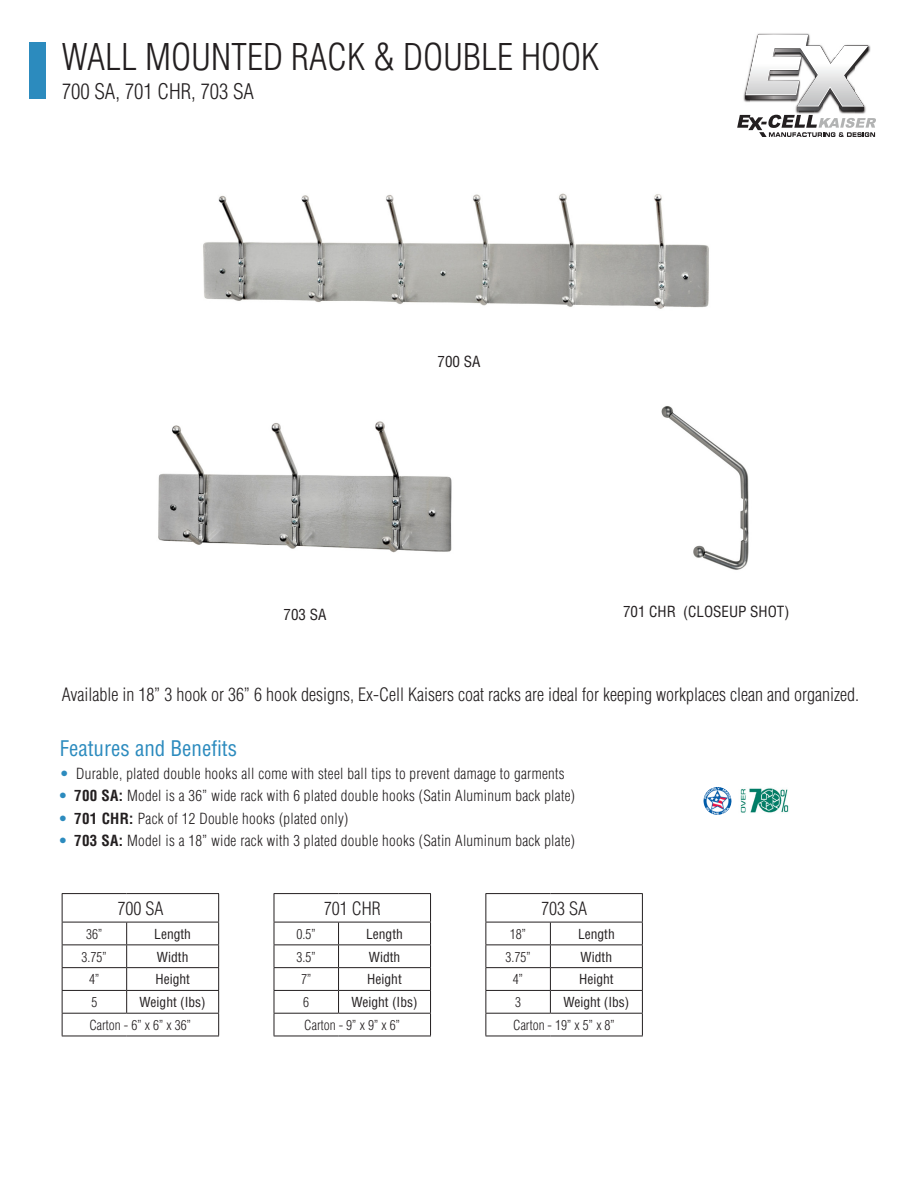
<style>
.page{position:relative;width:918px;height:1188px;background:#fff}
.page>*{position:absolute;margin:0;border:0;box-sizing:border-box;transform-origin:0 0}
.t1{font:300 condensed 36px "Helvetica";color:#231f20}
.t2{font:condensed 21px "Helvetica";color:#2c8bbe}
.t3{font:300 condensed 21px "Helvetica";color:#231f20}
.t4{font:300 condensed 18px "Helvetica";color:#231f20}
.t5{font:300 condensed 15px "Helvetica";letter-spacing:.02em;color:#231f20}
.t6{font:condensed 15px "Helvetica";color:#231f20}
.t7{font:condensed 13.5px "Helvetica";color:#231f20}
.t8{font:300 condensed 13.5px "Helvetica";color:#231f20}
.s1{color:#2c8bbe}
.s2{font-weight:700;color:#2c8bbe}
.s3{font-weight:700}
</style>
<div class="page">
<svg style="left:737px;top:34px;width:139px;height:103px"></svg>
<div style="left:29px;top:42px;width:17px;height:57px;background:#2c8bbe"></div>
<img style="left:703px;top:787px;width:29px;height:28px">
<img style="left:740px;top:788px;width:49px;height:25px">
<hr style="left:62px;top:893px;width:65px;height:1px;background:#231f20">
<hr style="left:127px;top:893px;width:92px;height:1px;background:#231f20">
<hr style="left:62px;top:922px;width:65px;height:1px;background:#231f20">
<hr style="left:127px;top:922px;width:92px;height:1px;background:#231f20">
<hr style="left:62px;top:944px;width:65px;height:1px;background:#231f20">
<hr style="left:127px;top:944px;width:92px;height:1px;background:#231f20">
<hr style="left:62px;top:967px;width:65px;height:1px;background:#231f20">
<hr style="left:127px;top:967px;width:92px;height:1px;background:#231f20">
<hr style="left:62px;top:990px;width:65px;height:1px;background:#231f20">
<hr style="left:127px;top:990px;width:92px;height:1px;background:#231f20">
<svg style="left:126px;top:922px;width:1px;height:91px"></svg>
<hr style="left:62px;top:1013px;width:65px;height:1px;background:#231f20">
<svg style="left:62px;top:894px;width:1px;height:142px"></svg>
<hr style="left:127px;top:1013px;width:92px;height:1px;background:#231f20">
<svg style="left:218px;top:894px;width:1px;height:142px"></svg>
<hr style="left:62px;top:1036px;width:65px;height:1px;background:#231f20">
<hr style="left:127px;top:1036px;width:92px;height:1px;background:#231f20">
<hr style="left:274px;top:893px;width:65px;height:1px;background:#231f20">
<hr style="left:339px;top:893px;width:92px;height:1px;background:#231f20">
<hr style="left:274px;top:922px;width:65px;height:1px;background:#231f20">
<hr style="left:339px;top:922px;width:92px;height:1px;background:#231f20">
<hr style="left:274px;top:944px;width:65px;height:1px;background:#231f20">
<hr style="left:339px;top:944px;width:92px;height:1px;background:#231f20">
<hr style="left:274px;top:967px;width:65px;height:1px;background:#231f20">
<hr style="left:339px;top:967px;width:92px;height:1px;background:#231f20">
<hr style="left:274px;top:990px;width:65px;height:1px;background:#231f20">
<hr style="left:339px;top:990px;width:92px;height:1px;background:#231f20">
<svg style="left:338px;top:922px;width:1px;height:91px"></svg>
<hr style="left:274px;top:1013px;width:65px;height:1px;background:#231f20">
<svg style="left:274px;top:894px;width:1px;height:142px"></svg>
<hr style="left:339px;top:1013px;width:92px;height:1px;background:#231f20">
<svg style="left:430px;top:894px;width:1px;height:142px"></svg>
<hr style="left:274px;top:1036px;width:65px;height:1px;background:#231f20">
<hr style="left:339px;top:1036px;width:92px;height:1px;background:#231f20">
<hr style="left:485px;top:893px;width:65px;height:1px;background:#231f20">
<hr style="left:550px;top:893px;width:93px;height:1px;background:#231f20">
<hr style="left:485px;top:922px;width:65px;height:1px;background:#231f20">
<hr style="left:550px;top:922px;width:93px;height:1px;background:#231f20">
<hr style="left:485px;top:944px;width:65px;height:1px;background:#231f20">
<hr style="left:550px;top:944px;width:93px;height:1px;background:#231f20">
<hr style="left:485px;top:967px;width:65px;height:1px;background:#231f20">
<hr style="left:550px;top:967px;width:93px;height:1px;background:#231f20">
<hr style="left:485px;top:990px;width:65px;height:1px;background:#231f20">
<hr style="left:550px;top:990px;width:93px;height:1px;background:#231f20">
<svg style="left:550px;top:922px;width:1px;height:91px"></svg>
<hr style="left:485px;top:1013px;width:65px;height:1px;background:#231f20">
<svg style="left:485px;top:894px;width:1px;height:142px"></svg>
<hr style="left:550px;top:1013px;width:93px;height:1px;background:#231f20">
<svg style="left:642px;top:894px;width:1px;height:142px"></svg>
<hr style="left:485px;top:1036px;width:65px;height:1px;background:#231f20">
<hr style="left:550px;top:1036px;width:93px;height:1px;background:#231f20">
<img style="left:203px;top:193px;width:506px;height:116px">
<img style="left:661px;top:406px;width:88px;height:164px">
<img style="left:158px;top:421px;width:294px;height:132px">
<h1 class="t1" style="left:62px;top:35px;width:539px">WALL MOUNTED RACK &amp; DOUBLE HOOK</h1>
<h2 class="t3" style="left:62px;top:78px;width:194px">700 SA, 701 CHR, 703 SA</h2>
<p class="t6" style="left:438px;top:352px;width:44px">700 SA</p>
<p class="t6" style="left:284px;top:605px;width:44px">703 SA</p>
<p class="t6" style="left:623px;top:602px;width:168px">701 CHR (CLOSEUP SHOT)</p>
<p class="t4" style="left:62px;top:683px;width:799px">Available in 18” 3 hook or 36” 6 hook designs, Ex-Cell Kaisers coat racks are ideal for keeping workplaces clean and organized.</p>
<h2 class="t2" style="left:60px;top:736px;width:179px">Features and Benefits</h2>
<p class="t5" style="left:60px;top:764px;width:506px"><span class="s1">•</span> Durable, plated double hooks all come with steel ball tips to prevent damage to garments</p>
<p class="t5" style="left:60px;top:787px;width:517px"><span class="s2">•</span> <span class="s3">700 SA:</span> Model is a 36” wide rack with 6 plated double hooks (Satin Aluminum back plate)</p>
<p class="t5" style="left:60px;top:809px;width:290px"><span class="s2">•</span> <span class="s3">701 CHR:</span> Pack of 12 Double hooks (plated only)</p>
<p class="t5" style="left:60px;top:832px;width:517px"><span class="s2">•</span> <span class="s3">703 SA:</span> Model is a 18” wide rack with 3 plated double hooks (Satin Aluminum back plate)</p>
<p class="t4" style="left:117px;top:897px;width:47px">700 SA</p>
<p class="t8" style="left:86px;top:926px;width:18px">36”</p>
<p class="t7" style="left:154px;top:926px;width:38px">Length</p>
<p class="t8" style="left:82px;top:948px;width:27px">3.75”</p>
<p class="t7" style="left:157px;top:948px;width:33px">Width</p>
<p class="t8" style="left:89px;top:971px;width:12px">4”</p>
<p class="t7" style="left:155px;top:971px;width:36px">Height</p>
<p class="t8" style="left:91px;top:994px;width:7px">5</p>
<p class="t7" style="left:140px;top:994px;width:68px">Weight (Ibs)</p>
<p class="t8" style="left:89px;top:1017px;width:103px">Carton - 6” x 6” x 36”</p>
<p class="t4" style="left:324px;top:897px;width:58px">701 CHR</p>
<p class="t8" style="left:297px;top:926px;width:21px">0.5”</p>
<p class="t7" style="left:366px;top:926px;width:38px">Length</p>
<p class="t8" style="left:297px;top:948px;width:21px">3.5”</p>
<p class="t7" style="left:369px;top:948px;width:33px">Width</p>
<p class="t8" style="left:301px;top:971px;width:12px">7”</p>
<p class="t7" style="left:367px;top:971px;width:36px">Height</p>
<p class="t8" style="left:303px;top:994px;width:7px">6</p>
<p class="t7" style="left:351px;top:994px;width:68px">Weight (Ibs)</p>
<p class="t8" style="left:304px;top:1017px;width:97px">Carton - 9” x 9” x 6”</p>
<p class="t4" style="left:541px;top:897px;width:47px">703 SA</p>
<p class="t8" style="left:510px;top:926px;width:18px">18”</p>
<p class="t7" style="left:578px;top:926px;width:38px">Length</p>
<p class="t8" style="left:505px;top:948px;width:27px">3.75”</p>
<p class="t7" style="left:581px;top:948px;width:33px">Width</p>
<p class="t8" style="left:513px;top:971px;width:12px">4”</p>
<p class="t7" style="left:579px;top:971px;width:36px">Height</p>
<p class="t8" style="left:515px;top:994px;width:7px">3</p>
<p class="t7" style="left:563px;top:994px;width:68px">Weight (Ibs)</p>
<p class="t8" style="left:513px;top:1017px;width:103px">Carton - 19” x 5” x 8”</p>
</div>
